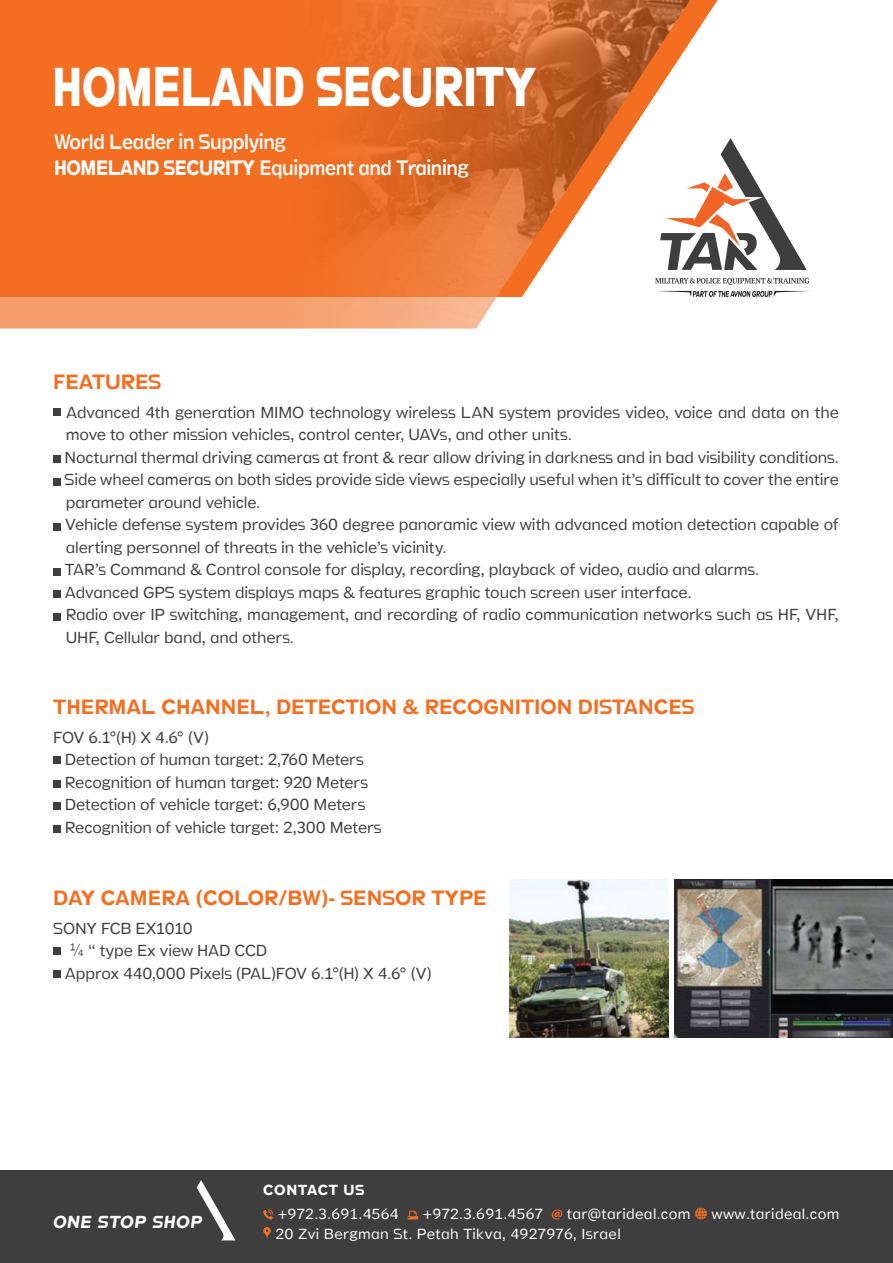
<style>
.page{position:relative;width:893px;height:1263px;background:#fff}
.page>*{position:absolute;margin:0;border:0;box-sizing:border-box;transform-origin:0 0}
.t1{font:800 55.5px "Stamen";color:#fff;scale:.8 1}
.t2{font:300 21.15px/25.5px "Stamen";letter-spacing:-.02em;color:#fff;scale:.89 1}
.t3{font:21px "Stamen";color:#f36e21}
.t4{font:italic 700 17.7px "Stamen";letter-spacing:.05em;color:#fff}
.t5{font:200 16.2px/22.5px "Stamen";letter-spacing:-.01em;color:#3e3e3f}
.t6{font:200 14.85px/19.5px "Stamen";letter-spacing:.02em;color:#fff}
.t7{font:700 14.85px "Stamen";letter-spacing:.05em;color:#fff}
.s1{font-weight:700}
</style>
<div class="page">
<div style="left:0;top:1170px;width:893px;height:93px;background:#3e3e3f"></div>
<svg style="left:263px;top:1209px;width:10px;height:10px"></svg>
<svg style="left:408px;top:1211px;width:10px;height:8px"></svg>
<svg style="left:552px;top:1209px;width:10px;height:10px"></svg>
<svg style="left:695px;top:1208px;width:12px;height:11px"></svg>
<svg style="left:263px;top:1227px;width:8px;height:12px"></svg>
<svg style="left:197px;top:1180px;width:38px;height:60px"></svg>
<svg style="left:0;top:0;width:698px;height:328px;background:#f37329"></svg>
<img style="left:247px;top:0;width:446px;height:328px">
<svg style="left:655px;top:278px;width:154px;height:7px"></svg>
<svg style="left:660px;top:138px;width:147px;height:132px"></svg>
<svg style="left:655px;top:291px;width:153px;height:6px"></svg>
<div style="left:53px;top:408px;width:8px;height:8px;background:#3e3e3f"></div>
<div style="left:53px;top:455px;width:8px;height:8px;background:#3e3e3f"></div>
<div style="left:53px;top:478px;width:8px;height:7px;background:#3e3e3f"></div>
<div style="left:53px;top:523px;width:8px;height:7px;background:#3e3e3f"></div>
<div style="left:53px;top:568px;width:8px;height:7px;background:#3e3e3f"></div>
<div style="left:53px;top:590px;width:8px;height:8px;background:#3e3e3f"></div>
<div style="left:53px;top:613px;width:8px;height:7px;background:#3e3e3f"></div>
<div style="left:53px;top:756px;width:8px;height:8px;background:#3e3e3f"></div>
<div style="left:53px;top:780px;width:8px;height:8px;background:#3e3e3f"></div>
<div style="left:53px;top:803px;width:8px;height:7px;background:#3e3e3f"></div>
<div style="left:53px;top:825px;width:8px;height:8px;background:#3e3e3f"></div>
<div style="left:53px;top:948px;width:8px;height:7px;background:#3e3e3f"></div>
<div style="left:53px;top:970px;width:8px;height:8px;background:#3e3e3f"></div>
<img style="left:509px;top:879px;width:160px;height:158px">
<img style="left:675px;top:880px;width:218px;height:157px">
<h1 class="t1" style="left:53px;top:43px;width:606px">HOMELAND SECURITY</h1>
<h2 class="t2" style="left:54px;top:129px;width:468px">World Leader in Supplying<br><span class="s1">HOMELAND SECURITY</span> Equipment and Training</h2>
<p class="t3" style="left:53px;top:365px;width:109px">FEATURES</p>
<p class="t5" style="left:65px;top:401px;width:776px">Advanced 4th generation MIMO technology wireless LAN system provides video, voice and data on the move to other mission vehicles, control center, UAVs, and other units.<br>Nocturnal thermal driving cameras at front &amp; rear allow driving in darkness and in bad visibility conditions.<br>Side wheel cameras on both sides provide side views especially useful when s’i t difficult to cover the entire parameter around vehicle.<br>Vehicle defense system provides 360 degree panoramic view with advanced motion detection capable of alerting personnel of threats in the vehicle s’ vicinity.<br>TAR s’ Command &amp; Control console for display, recording, playback of video, audio and alarms.<br>Advanced GPS system displays maps &amp; features graphic touch screen user interface.<br>Radio over IP switching, management, and recording of radio communication networks such as HF, VHF, UHF, Cellular band, and others.</p>
<p class="t3" style="left:53px;top:690px;width:643px">THERMAL CHANNEL, DETECTION &amp; RECOGNITION DISTANCES</p>
<p class="t5" style="left:65px;top:726px;width:318px;text-indent:-12px">FOV 6.1° H( X) 4.6° V( (<br>Detection of human target: 2,760 Meters Recognition of human target: 920 Meters Detection of vehicle target: 6,900 Meters Recognition of vehicle target: 2,300 Meters</p>
<p class="t3" style="left:53px;top:881px;width:435px">DAY CAMERA (COLOR/BW -) SENSOR TYPE</p>
<p class="t5" style="left:65px;top:917px;width:368px;text-indent:-12px">SONY FCB EX1010<br>¼ “ type Ex view HAD CCD<br>Approx 440,000 Pixels (PAL)FOV 6.1° H( X) 4.6° V( (</p>
<p class="t4" style="left:53px;top:1210px;width:150px">ONE STOP SHOP</p>
<p class="t7" style="left:263px;top:1178px;width:102px">CONTACT US</p>
<p class="t6" style="left:567px;top:1205px;width:125px">tar@tarideal.com</p>
<p class="t6" style="left:275px;top:1205px;width:347px">+972.3.691.4564<br>20 Zvi Bergman St. Petah Tikva, 4927976, Israel</p>
<p class="t6" style="left:423px;top:1205px;width:122px">+972.3.691.4567</p>
<p class="t6" style="left:711px;top:1205px;width:129px">www.tarideal.com</p>
</div>
